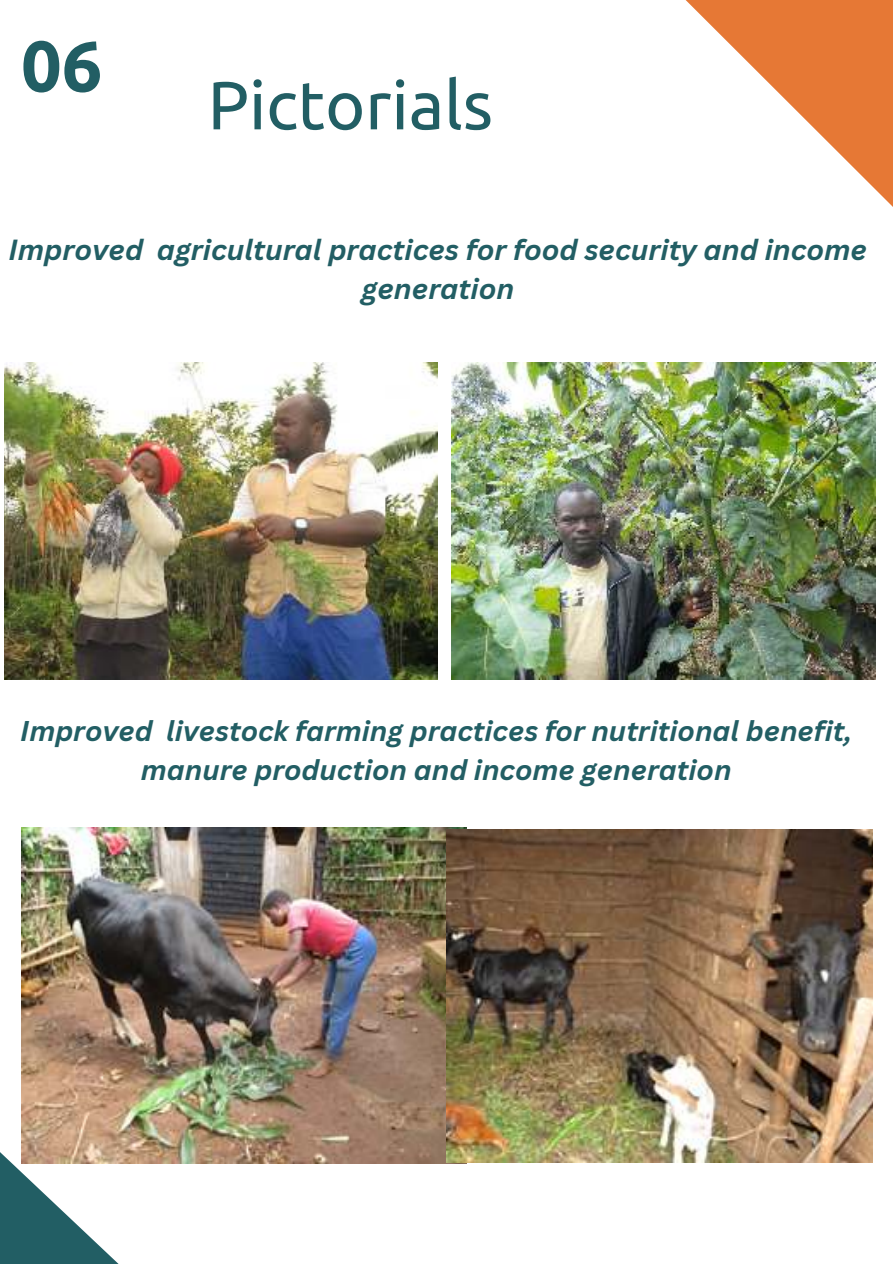
<style>
.page{position:relative;width:893px;height:1264px;background:#fff}
.page>*{position:absolute;margin:0;border:0;box-sizing:border-box;transform-origin:0 0}
.t1{font:700 71.7px "Ubuntu";color:#225e64}
.t2{font:67.95px "Ubuntu";color:#225e64}
.t3{font:italic 700 28.35px/39.3px "Canva Sans";color:#225e64;text-align:center}
.t4{font:italic 700 27.9px/38.2px "Canva Sans";color:#225e64;text-align:center}
</style>
<div class="page">
<svg style="left:0;top:1152px;width:269px;height:111px"></svg>
<svg style="left:685px;top:0;width:207px;height:206px"></svg>
<img style="left:5px;top:362px;width:433px;height:318px">
<img style="left:21px;top:827px;width:446px;height:336px">
<img style="left:446px;top:829px;width:426px;height:333px">
<img style="left:452px;top:362px;width:423px;height:318px">
<h1 class="t1" style="left:21px;top:22px;width:83px">06</h1>
<h2 class="t2" style="left:208px;top:64px;width:287px">Pictorials</h2>
<p class="t3" style="left:9px;top:230px;width:860px">Improved agricultural practices for food security and income generation</p>
<p class="t4" style="left:20px;top:712px;width:833px">Improved livestock farming practices for nutritional benefit, manure production and income generation</p>
</div>
